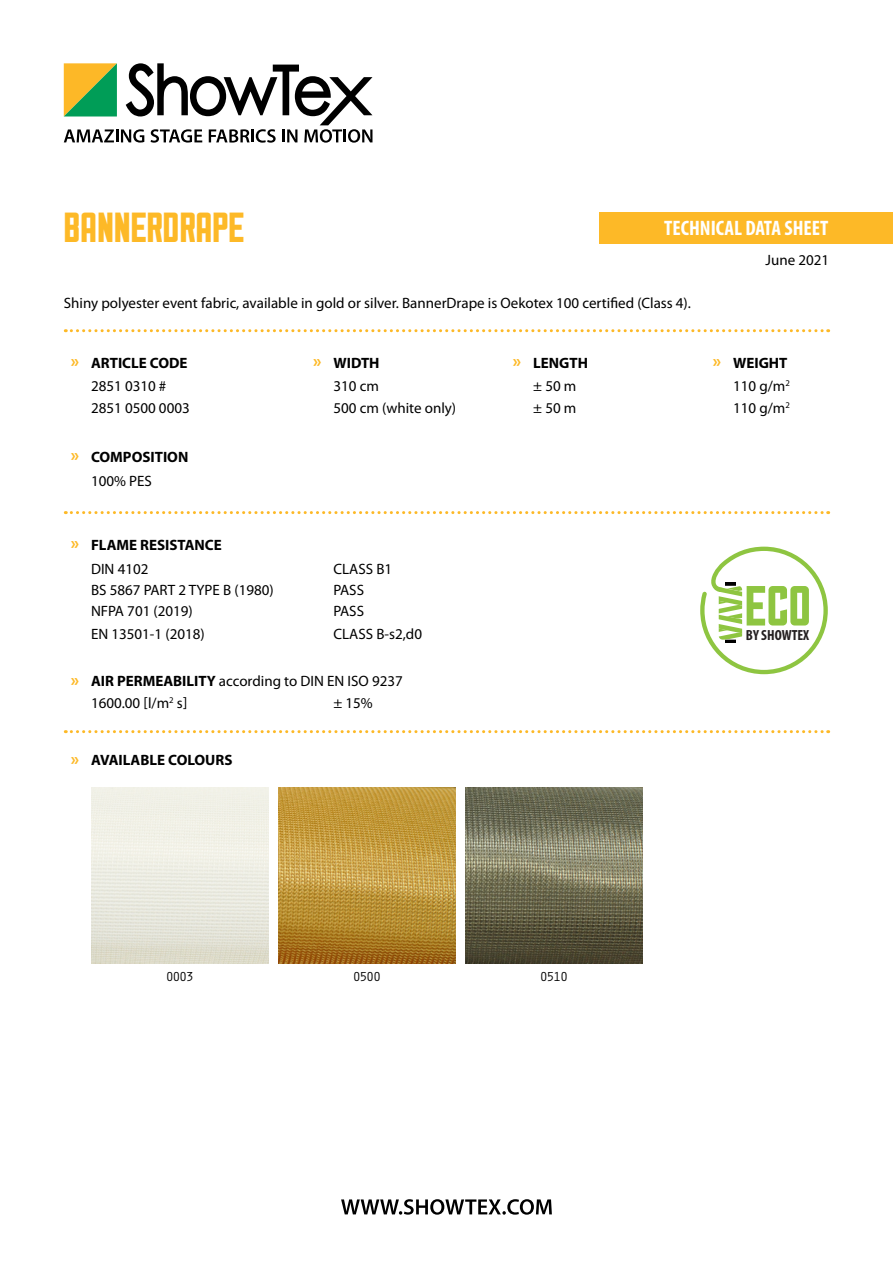
<style>
.page{position:relative;width:893px;height:1263px;background:#fff}
.page>*{position:absolute;margin:0;border:0;box-sizing:border-box;transform-origin:0 0}
.t1{font:56.4px "Sullivan Fill";color:#8ec541}
.t2{font:42px "Sullivan Show Tex";letter-spacing:.01em;color:#fdb927}
.t3{font:700 condensed 21px "Myriad Pro";color:#fff}
.t4{font:15px/22px "Myriad Pro";color:#000}
.t5{font:700 15px/23.7px "Myriad Pro";color:#000}
.t6{font:700 condensed 14.7px "Myriad Pro";color:#231f20}
.t7{font:13.5px "Orator Std";letter-spacing:-.1em;color:#000}
.s1{font-size:18px;color:#fdb927}
.s2{font-weight:400}
.s3{font-weight:700;font-size:18px;color:#fdb927}
.s4{font-weight:700}
</style>
<div class="page">
<svg style="left:64px;top:63px;width:308px;height:80px"></svg>
<svg style="left:341px;top:1199px;width:211px;height:16px"></svg>
<div style="left:600px;top:212px;width:293px;height:31px;background:#fdb927"></div>
<svg style="left:65px;top:329px;width:764px;height:3px"></svg>
<svg style="left:65px;top:511px;width:764px;height:3px"></svg>
<svg style="left:65px;top:730px;width:764px;height:3px"></svg>
<img style="left:92px;top:787px;width:176px;height:177px">
<img style="left:466px;top:787px;width:176px;height:177px">
<img style="left:279px;top:787px;width:176px;height:177px">
<svg style="left:700px;top:547px;width:128px;height:127px"></svg>
<h2 class="t2" style="left:64px;top:205px;width:182px">BANNERDRAPE</h2>
<h3 class="t3" style="left:664px;top:215px;width:166px">TECHNICAL DATA SHEET</h3>
<p class="t4" style="left:766px;top:249px;width:65px">June 2021</p>
<p class="t4" style="left:64px;top:291px;width:629px">Shiny polyester event fabric, available in gold or silver. BannerDrape is Oekotex 100 certified (Class 4).</p>
<p class="t5" style="left:71px;top:350px;width:118px"><span class="s1">»</span> ARTICLE CODE</p>
<p class="t5" style="left:313px;top:350px;width:68px"><span class="s1">»</span> WIDTH</p>
<p class="t5" style="left:513px;top:350px;width:77px"><span class="s1">»</span> LENGTH</p>
<p class="t5" style="left:713px;top:350px;width:76px"><span class="s1">»</span> WEIGHT</p>
<p class="t4" style="left:91px;top:375px;width:77px">2851 0310 #</p>
<p class="t4" style="left:333px;top:375px;width:47px">310 cm</p>
<p class="t4" style="left:533px;top:375px;width:45px">± 50 m</p>
<p class="t4" style="left:733px;top:375px;width:58px">110 g/m<sup>2</sup></p>
<p class="t4" style="left:91px;top:397px;width:100px">2851 0500 0003</p>
<p class="t4" style="left:333px;top:397px;width:124px">500 cm (white only)</p>
<p class="t4" style="left:533px;top:397px;width:45px">± 50 m</p>
<p class="t4" style="left:733px;top:397px;width:58px">110 g/m<sup>2</sup></p>
<p class="t5" style="left:91px;top:444px;width:99px;text-indent:-20px"><span class="s1">»</span> COMPOSITION<br><span class="s2">100% PES</span></p>
<p class="t5" style="left:91px;top:533px;width:132px;text-indent:-20px"><span class="s1">»</span> FLAME RESISTANCE<br><span class="s2">DIN 4102</span></p>
<p class="t4" style="left:333px;top:557px;width:60px">CLASS B1</p>
<p class="t4" style="left:91px;top:579px;width:184px">BS 5867 PART 2 TYPE B (1980)</p>
<p class="t4" style="left:333px;top:579px;width:32px">PASS</p>
<p class="t4" style="left:91px;top:600px;width:103px">NFPA 701 (2019)</p>
<p class="t4" style="left:333px;top:600px;width:32px">PASS</p>
<p class="t4" style="left:91px;top:623px;width:115px">EN 13501-1 (2018)</p>
<p class="t4" style="left:333px;top:623px;width:90px">CLASS B-s2,d0</p>
<p class="t4" style="left:91px;top:670px;width:313px;text-indent:-20px"><span class="s3">»</span> <span class="s4">AIR PERMEABILITY</span> according to DIN EN ISO 9237<br>1600.00 [l/m<sup>2</sup> s]</p>
<p class="t4" style="left:333px;top:692px;width:41px">± 15%</p>
<p class="t5" style="left:71px;top:748px;width:163px"><span class="s1">»</span> AVAILABLE COLOURS</p>
<p class="t7" style="left:166px;top:967px;width:30px">0003</p>
<p class="t7" style="left:353px;top:967px;width:30px">0500</p>
<p class="t7" style="left:540px;top:967px;width:30px">0510</p>
<h1 class="t1" style="left:745px;top:579px;width:67px">ECO</h1>
<p class="t6" style="left:746px;top:625px;width:65px">BY SHOWTEX</p>
</div>
